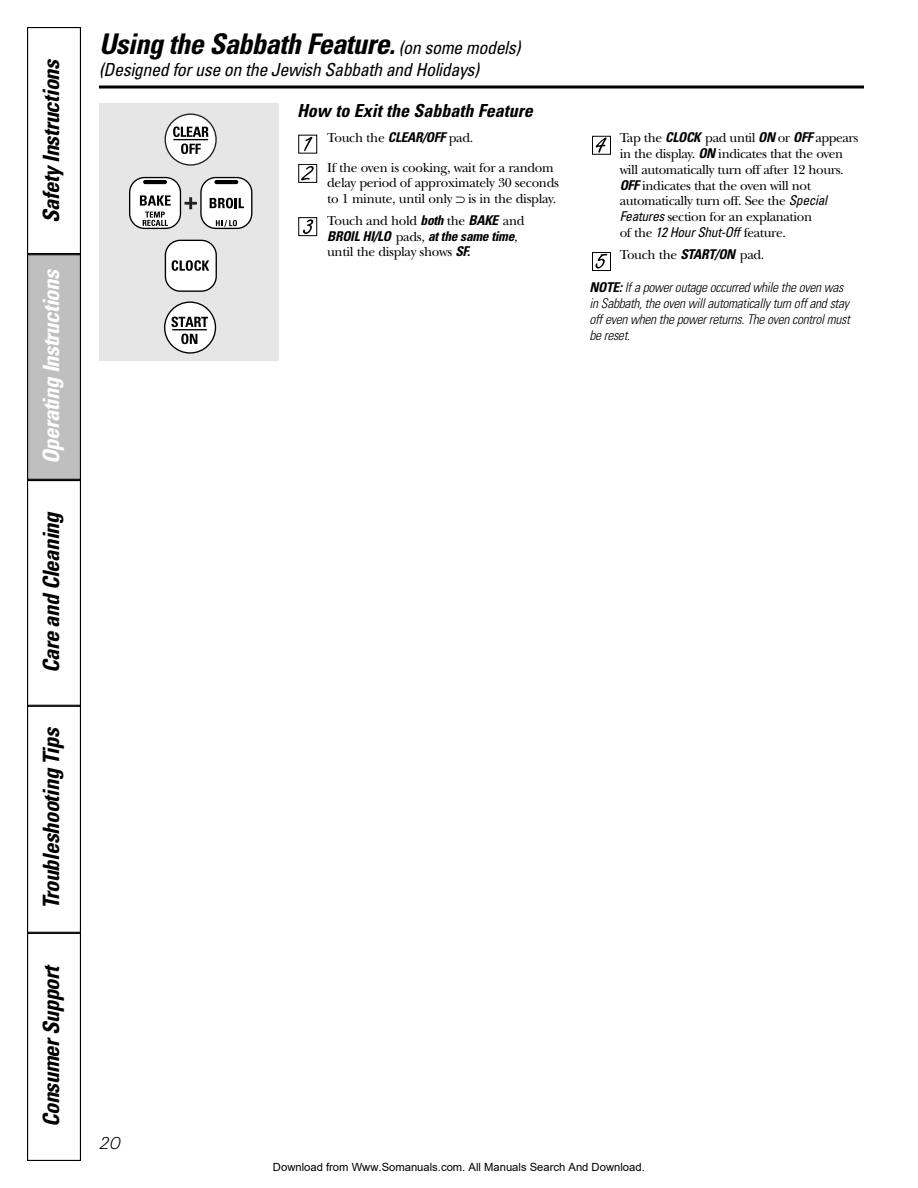
<style>
.page{position:relative;width:918px;height:1188px;background:#fff}
.page>*{position:absolute;margin:0;border:0;box-sizing:border-box;transform-origin:0 0}
.t1{font:italic 700 condensed 28.5px "Univers LT Std";letter-spacing:-.02em;color:#000}
.t2{font:italic 700 condensed 22.5px "Univers LT Std";letter-spacing:-.02em;color:#000}
.t3{font:italic 700 condensed 22.5px "Univers LT Std";letter-spacing:-.02em;color:#fff}
.t4{font:italic condensed 18px "Univers LT Std";letter-spacing:-.02em;color:#000}
.t5{font:italic 700 condensed 18px "Univers LT Std";color:#000}
.t6{font:18px "U46";color:#000}
.t7{font:13.5px/15.8px "New Baskerville";letter-spacing:-.03em;color:#000}
.t8{font:italic 300 condensed 13.5px/15.8px "Univers LT Std";letter-spacing:-.02em;color:#000}
.t9{font:italic 700 condensed 13.5px "Univers LT Std";letter-spacing:-.02em;color:#000}
.t10{font:italic condensed 13.5px "Univers LT Std";letter-spacing:-.025em;color:#000}
.t11{font:11.25px "Arial";color:#000}
.s1{font-weight:400;font-size:18px}
.s2{font-family:"Univers LT Std";font-weight:700;font-style:italic;font-stretch:condensed}
.s3{font-family:"New Baskerville";font-weight:400;font-style:normal;font-stretch:normal}
.s4{font-family:"Univers LT Std";font-style:italic;font-stretch:condensed}
.s5{font-family:"New Baskerville";font-style:normal;font-stretch:normal}
.s6{font-weight:700}
</style>
<div class="page">
<hr style="left:99px;top:86px;width:765px;height:2px;background:#000">
<div style="left:592px;top:252px;width:19px;height:19px;background:#fff;border:1px solid #000"></div>
<svg style="left:596px;top:254px;width:11px;height:15px"></svg>
<svg style="left:592px;top:135px;width:19px;height:1px"></svg>
<div style="left:592px;top:136px;width:19px;height:19px;background:#fff;border:1px solid #000"></div>
<svg style="left:596px;top:138px;width:11px;height:15px"></svg>
<svg style="left:298px;top:217px;width:20px;height:20px"></svg>
<div style="left:298px;top:217px;width:19px;height:19px;background:#fff;border:1px solid #000"></div>
<svg style="left:303px;top:219px;width:10px;height:15px"></svg>
<svg style="left:317px;top:164px;width:1px;height:19px"></svg>
<div style="left:298px;top:164px;width:19px;height:19px;background:#fff;border:1px solid #000"></div>
<svg style="left:301px;top:166px;width:13px;height:14px"></svg>
<div style="left:298px;top:135px;width:21px;height:20px;background:#c6c6c6"></div>
<div style="left:298px;top:135px;width:19px;height:19px;background:#fff;border:1px solid #000"></div>
<svg style="left:304px;top:137px;width:8px;height:14px"></svg>
<div style="left:99px;top:104px;width:180px;height:257px;background:#e6e6e6"></div>
<svg style="left:185px;top:197px;width:12px;height:12px"></svg>
<svg style="left:164px;top:301px;width:52px;height:53px;background:#d8d8d8"></svg>
<svg style="left:171px;top:317px;width:37px;height:10px"></svg>
<svg style="left:181px;top:334px;width:16px;height:10px"></svg>
<hr style="left:172px;top:329px;width:35px;height:1px;background:#000">
<div style="left:129px;top:177px;width:52px;height:52px;background:#fff;border:1px solid #000;border-radius:15px"></div>
<svg style="left:140px;top:195px;width:31px;height:11px"></svg>
<svg style="left:143px;top:212px;width:25px;height:14px"></svg>
<hr style="left:143px;top:180px;width:24px;height:4px;background:#000;border-radius:2px">
<div style="left:200px;top:177px;width:52px;height:52px;background:#fff;border:1px solid #000;border-radius:15px"></div>
<svg style="left:210px;top:198px;width:34px;height:10px"></svg>
<svg style="left:216px;top:220px;width:21px;height:7px"></svg>
<hr style="left:214px;top:180px;width:24px;height:4px;background:#000;border-radius:2px">
<svg style="left:165px;top:113px;width:52px;height:53px;background:#deddde"></svg>
<svg style="left:173px;top:126px;width:35px;height:11px"></svg>
<svg style="left:181px;top:144px;width:20px;height:10px"></svg>
<hr style="left:173px;top:139px;width:35px;height:1px;background:#000">
<div style="left:165px;top:240px;width:52px;height:52px;background:#fff;border:1px solid #000;border-radius:15px"></div>
<svg style="left:172px;top:260px;width:37px;height:11px"></svg>
<div style="left:27px;top:933px;width:54px;height:228px;border:1px solid #000"></div>
<div style="left:27px;top:705px;width:54px;height:228px;border:1px solid #000"></div>
<div style="left:28px;top:254px;width:52px;height:226px;background:#bfbfbf"></div>
<div style="left:27px;top:253px;width:54px;height:228px;border:1px solid #000"></div>
<div style="left:27px;top:27px;width:54px;height:228px;border:1px solid #000"></div>
<div style="left:27px;top:479px;width:54px;height:228px;border:1px solid #000"></div>
<h2 class="t2" style="left:43px;top:223px;width:166px;rotate:-90deg">Safety Instructions</h2>
<h2 class="t3" style="left:43px;top:464px;width:197px;rotate:-90deg">Operating Instructions</h2>
<h2 class="t2" style="left:43px;top:673px;width:162px;rotate:-90deg">Care and Cleaning</h2>
<h2 class="t2" style="left:43px;top:909px;width:184px;rotate:-90deg">Troubleshooting Tips</h2>
<h2 class="t2" style="left:43px;top:1127px;width:164px;rotate:-90deg">Consumer Support</h2>
<h1 class="t1" style="left:99px;top:33px;width:423px">Using the Sabbath Feature. <span class="s1">(on some models)</span></h1>
<h3 class="t4" style="left:99px;top:63px;width:382px">(Designed for use on the Jewish Sabbath and Holidays)</h3>
<h3 class="t5" style="left:297px;top:104px;width:237px">How to Exit the Sabbath Feature</h3>
<p class="t7" style="left:327px;top:125px;width:228px;line-height:29.2px">Touch the <span class="s2">CLEAR/OFF</span> pad.<br>If the oven is cooking, wait for a random</p>
<p class="t7" style="left:327px;top:177px;width:233px">delay period of approximately 30 seconds to 1 minute, until only ⊃ is in the display.</p>
<p class="t7" style="left:327px;top:214px;width:199px">Touch and hold <span class="s2">both</span> the <span class="s2">BAKE</span> and</p>
<p class="t9" style="left:327px;top:231px;width:192px">BROIL HI/LO <span class="s3">pads,</span> at the same time<span class="s3">,</span></p>
<p class="t7" style="left:327px;top:246px;width:144px">until the display shows <span class="s2">SF.</span></p>
<p class="t7" style="left:620px;top:132px;width:240px">Tap the <span class="s2">CLOCK</span> pad until <span class="s2">ON</span> or <span class="s2">OFF</span> appears in the display. <span class="s2">ON</span> indicates that the oven will automatically turn off after 12 hours.<br><span class="s2">OFF</span> indicates that the oven will not automatically turn off. See the <span class="s4">Special Features</span> section for an explanation</p>
<p class="t10" style="left:620px;top:227px;width:168px"><span class="s5">of the</span> 12 Hour Shut-Off <span class="s5">feature.</span></p>
<p class="t7" style="left:620px;top:248px;width:146px">Touch the <span class="s2">START/ON</span> pad.</p>
<p class="t8" style="left:589px;top:281px;width:262px"><span class="s6">NOTE:</span> If a power outage occurred while the oven was in Sabbath, the oven will automatically turn off and stay off even when the power returns. The oven control must be reset.</p>
<h3 class="t6" style="left:99px;top:1137px;width:23px">20</h3>
<p class="t11" style="left:273px;top:1160px;width:373px">Download from Www.Somanuals.com. All Manuals Search And Download.</p>
</div>
